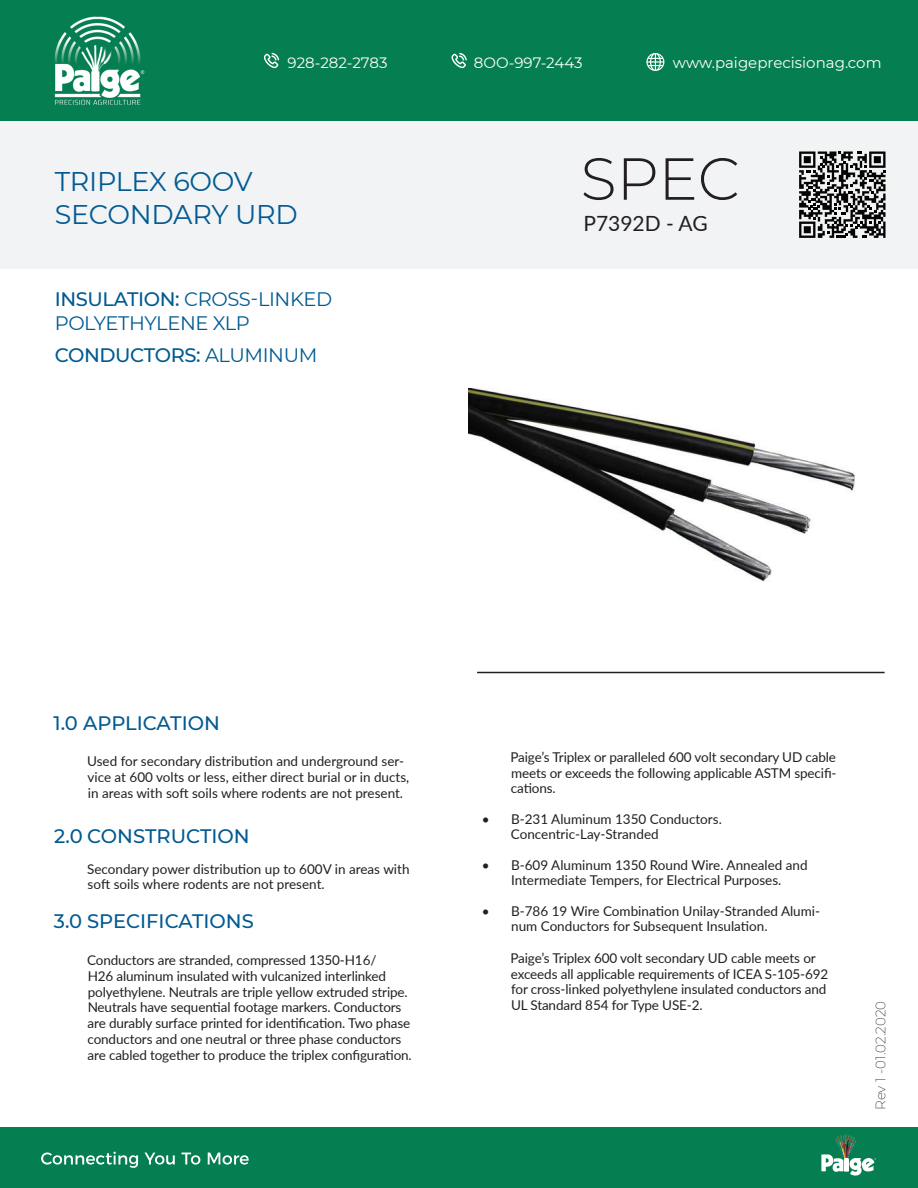
<style>
.page{position:relative;width:918px;height:1188px;background:#fff}
.page>*{position:absolute;margin:0;border:0;box-sizing:border-box;transform-origin:0 0}
.t1{font:27px/33px "Montserrat";letter-spacing:-.01em;color:#015a92}
.t2{font:21px "Lato";color:#231f20}
.t3{font:500 19.5px "Montserrat";color:#015a92}
.t4{font:19.5px/24px "Montserrat";letter-spacing:-.02em;color:#015a92}
.t5{font:500 19.5px "Montserrat";letter-spacing:-.02em;color:#015a92}
.t6{font:15px "Montserrat";color:#fff}
.t7{font:13.5px/15.8px "Lato";letter-spacing:-.01em;color:#231f20}
.t8{font:200 13.5px "Montserrat";color:#231f20}
.s1{font-weight:500}
.s2{font-weight:400}
</style>
<div class="page">
<div style="left:0;top:121px;width:918px;height:147px;background:#f2f3f4"></div>
<img style="left:469px;top:388px;width:386px;height:194px">
<div style="left:0;top:1128px;width:918px;height:60px;background:#057e51"></div>
<svg style="left:41px;top:1152px;width:97px;height:16px"></svg>
<svg style="left:145px;top:1153px;width:30px;height:12px"></svg>
<svg style="left:182px;top:1153px;width:18px;height:12px"></svg>
<svg style="left:208px;top:1153px;width:41px;height:12px"></svg>
<div style="left:0;top:0;width:918px;height:121px;background:#057e51"></div>
<svg style="left:264px;top:53px;width:15px;height:15px"></svg>
<svg style="left:451px;top:53px;width:16px;height:15px"></svg>
<svg style="left:646px;top:53px;width:18px;height:18px"></svg>
<img style="left:54px;top:16px;width:91px;height:89px">
<svg style="left:584px;top:158px;width:153px;height:42px"></svg>
<img style="left:836px;top:1134px;width:21px;height:19px">
<svg style="left:821px;top:1153px;width:55px;height:23px"></svg>
<hr style="left:477px;top:672px;width:408px;height:1px;background:#231f20">
<svg style="left:799px;top:151px;width:87px;height:87px"></svg>
<p class="t6" style="left:288px;top:52px;width:101px">928-282-2783</p>
<p class="t6" style="left:474px;top:52px;width:110px">8OO-997-2443</p>
<p class="t6" style="left:673px;top:52px;width:210px">www.paigeprecisionag.com</p>
<h1 class="t1" style="left:55px;top:164px;width:244px">TRIPLEX 6OOV<br>SECONDARY URD</h1>
<h3 class="t4" style="left:55px;top:287px;width:279px"><span class="s1">INSULATION:</span> CROSS-LINKED<br>POLYETHYLENE XLP</h3>
<h3 class="t5" style="left:55px;top:341px;width:264px">CONDUCTORS: <span class="s2">ALUMINUM</span></h3>
<h2 class="t2" style="left:584px;top:209px;width:126px">P7392D - AG</h2>
<h3 class="t3" style="left:54px;top:709px;width:168px">1.0 APPLICATION</h3>
<p class="t7" style="left:87px;top:753px;width:324px">Used for secondary distribution and underground ser&shy;vice at 600 volts or less, either direct burial or in ducts, in areas with soft soils where rodents are not present.</p>
<h3 class="t3" style="left:54px;top:822px;width:197px">2.0 CONSTRUCTION</h3>
<p class="t7" style="left:87px;top:860px;width:324px">Secondary power distribution up to 600V in areas with soft soils where rodents are not present.</p>
<h3 class="t3" style="left:54px;top:908px;width:201px">3.0 SPECIFICATIONS</h3>
<p class="t7" style="left:87px;top:952px;width:326px">Conductors are stranded, compressed 1350-H16/<br>H26 aluminum insulated with vulcanized interlinked polyethylene. Neutrals are triple yellow extruded stripe.<br>Neutrals have sequential footage markers. Conductors are durably surface printed for identification. Two phase conductors and one neutral or three phase conductors are cabled together to produce the triplex configuration.</p>
<p class="t7" style="left:511px;top:749px;width:328px;text-align:justify">Paige’s Triplex or paralleled 600 volt secondary UD cable meets or exceeds the following applicable ASTM specifi&shy;cations.</p>
<p class="t7" style="left:511px;top:811px;width:212px;line-height:15px;text-indent:-29px">• B-231 Aluminum 1350 Conductors.<br>Concentric-Lay-Stranded</p>
<p class="t7" style="left:482px;top:857px;width:327px;line-height:15px;text-align:center">• B-609 Aluminum 1350 Round Wire. Annealed and<br>Intermediate Tempers, for Electrical Purposes.</p>
<p class="t7" style="left:511px;top:902px;width:311px;text-indent:-29px">• B-786 19 Wire Combination Unilay-Stranded Alumi&shy;num Conductors for Subsequent Insulation.</p>
<p class="t7" style="left:511px;top:950px;width:319px">Paige’s Triplex 600 volt secondary UD cable meets or exceeds all applicable requirements of ICEA S-105-692 for cross-linked polyethylene insulated conductors and UL Standard 854 for Type USE-2.</p>
<p class="t8" style="left:872px;top:1110px;width:111px;rotate:-90deg">Rev 1 -01.02.2020</p>
</div>
